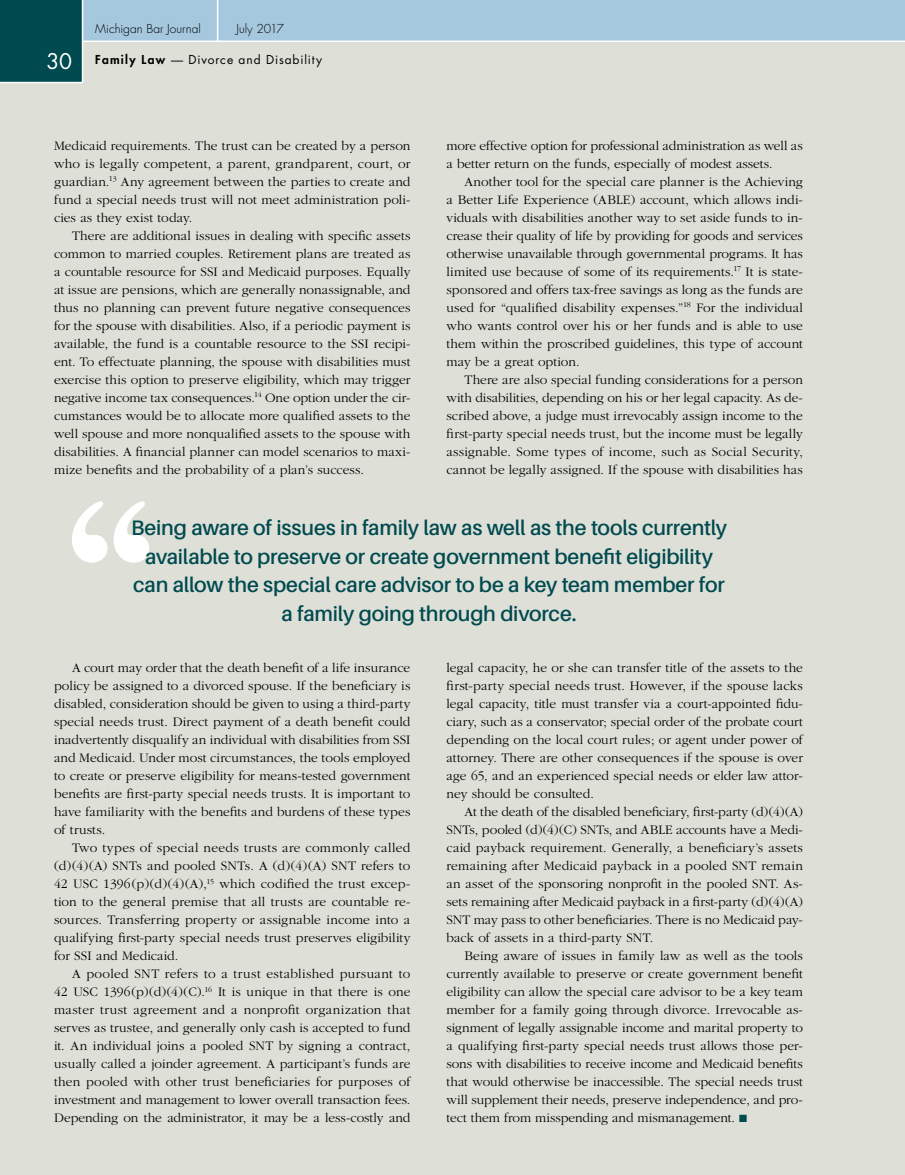
<style>
.page{position:relative;width:905px;height:1175px;background:#fff}
.page>*{position:absolute;margin:0;border:0;box-sizing:border-box;transform-origin:0 0}
.t1{font:600 21px/28.5px "Aileron";letter-spacing:-.01em;color:#004a50;text-align:center}
.t2{font:300 13.5px/18px "Garamond";color:#000;text-align:justify}
.t3{font:12px "Futura";letter-spacing:.075em;color:#000}
.t4{font:300 12px "Futura";color:#000}
.s1{font-size:21px;color:#fff}
.s2{font-weight:800}
.s3{color:#004a50}
</style>
<div class="page">
<div style="left:0;top:0;width:904px;height:1174px;background:#dee0d7"></div>
<svg style="left:0;top:0;width:904px;height:84px"></svg>
<svg style="left:72px;top:501px;width:77px;height:61px"></svg>
<p class="t4" style="left:95px;top:21px;width:107px">Michigan Bar Journal</p>
<p class="t4" style="left:236px;top:21px;width:49px">July 2017</p>
<p class="t3" style="left:47px;top:51px;width:277px"><span class="s1">30</span> <span class="s2">Family Law</span> — Divorce and Disability</p>
<p class="t2" style="left:54px;top:137px;width:358px">Medicaid requirements. The trust can be created by a person who is legally competent, a parent, grandparent, court, or guardian.<sup>13</sup> Any agreement between the parties to create and fund a special needs trust will not meet administration poli&shy;cies as they exist today.</p>
<p class="t2" style="left:54px;top:227px;width:358px;text-indent:18px">There are additional issues in dealing with specific assets common to married couples. Retirement plans are treated as a countable resource for SSI and Medicaid purposes. Equally at issue are pensions, which are generally nonassignable, and thus no planning can prevent future negative consequences for the spouse with disabilities. Also, if a periodic payment is available, the fund is a countable resource to the SSI recipi&shy;ent. To effectuate planning, the spouse with disabilities must exercise this option to preserve eligibility, which may trigger negative income tax consequences.<sup>14</sup> One option under the cir&shy;cumstances would be to allocate more qualified assets to the well spouse and more nonqualified assets to the spouse with disabilities. A financial planner can model scenarios to maxi&shy;mize benefits and the probability of a plan’s success.</p>
<p class="t2" style="left:446px;top:137px;width:358px">more effective option for professional administration as well as a better return on the funds, especially of modest assets.</p>
<p class="t2" style="left:446px;top:173px;width:358px;text-indent:18px">Another tool for the special care planner is the Achieving a Better Life Experience (ABLE) account, which allows indi&shy;viduals with disabilities another way to set aside funds to in&shy;crease their quality of life by providing for goods and services otherwise unavailable through governmental programs. It has limited use because of some of its requirements.<sup>17</sup> It is state&shy;sponsored and offers tax-free savings as long as the funds are used for “qualified disability expenses.”<sup>18</sup> For the individual who wants control over his or her funds and is able to use them within the proscribed guidelines, this type of account may be a great option.</p>
<p class="t2" style="left:446px;top:371px;width:358px;text-indent:18px">There are also special funding considerations for a person with disabilities, depending on his or her legal capacity. As de&shy;scribed above, a judge must irrevocably assign income to the first-party special needs trust, but the income must be legally assignable. Some types of income, such as Social Security, cannot be legally assigned. If the spouse with disabilities has</p>
<h1 class="t1" style="left:131px;top:514px;width:597px">Being aware of issues in family law as well as the tools currently available to preserve or create government benefit eligibility can allow the special care advisor to be a key team member for a family going through divorce.</h1>
<p class="t2" style="left:54px;top:659px;width:358px;text-indent:18px">A court may order that the death benefit of a life insurance policy be assigned to a divorced spouse. If the beneficiary is disabled, consideration should be given to using a third-party special needs trust. Direct payment of a death benefit could inadvertently disqualify an individual with disabilities from SSI and Medicaid. Under most circumstances, the tools employed to create or preserve eligibility for means-tested government benefits are first-party special needs trusts. It is important to have familiarity with the benefits and burdens of these types of trusts.</p>
<p class="t2" style="left:54px;top:839px;width:358px;text-indent:18px">Two types of special needs trusts are commonly called (d)(4)(A) SNTs and pooled SNTs. A (d)(4)(A) SNT refers to 42 USC 1396(p)(d)(4)(A),<sup>15</sup> which codified the trust excep&shy;tion to the general premise that all trusts are countable re&shy;sources. Transferring property or assignable income into a qualifying first-party special needs trust preserves eligibility for SSI and Medicaid.</p>
<p class="t2" style="left:54px;top:965px;width:358px;text-indent:18px">A pooled SNT refers to a trust established pursuant to 42 USC 1396(p)(d)(4)(C).<sup>16</sup> It is unique in that there is one master trust agreement and a nonprofit organization that serves as trustee, and generally only cash is accepted to fund it. An individual joins a pooled SNT by signing a contract, usually called a joinder agreement. A participant’s funds are then pooled with other trust beneficiaries for purposes of investment and management to lower overall transaction fees.<br>Depending on the administrator, it may be a less-costly and</p>
<p class="t2" style="left:446px;top:659px;width:358px">legal capacity, he or she can transfer title of the assets to the first-party special needs trust. However, if the spouse lacks legal capacity, title must transfer via a court-appointed fidu&shy;ciary, such as a conservator; special order of the probate court depending on the local court rules; or agent under power of attorney. There are other consequences if the spouse is over age 65, and an experienced special needs or elder law attor&shy;ney should be consulted.</p>
<p class="t2" style="left:446px;top:803px;width:358px;text-indent:18px">At the death of the disabled beneficiary, first-party (d)(4)(A)<br>SNTs, pooled (d)(4)(C) SNTs, and ABLE accounts have a Medi&shy;caid payback requirement. Generally, a beneficiary’s assets remaining after Medicaid payback in a pooled SNT remain an asset of the sponsoring nonprofit in the pooled SNT. As&shy;sets remaining after Medicaid payback in a first-party (d)(4)(A)<br>SNT may pass to other beneficiaries. There is no Medicaid pay&shy;back of assets in a third-party SNT.</p>
<p class="t2" style="left:446px;top:947px;width:358px;text-indent:18px">Being aware of issues in family law as well as the tools currently available to preserve or create government benefit eligibility can allow the special care advisor to be a key team member for a family going through divorce. Irrevocable as&shy;signment of legally assignable income and marital property to a qualifying first-party special needs trust allows those per&shy;sons with disabilities to receive income and Medicaid benefits that would otherwise be inaccessible. The special needs trust will supplement their needs, preserve independence, and pro&shy;tect them from misspending and mismanagement. <span class="s3">■</span></p>
</div>
